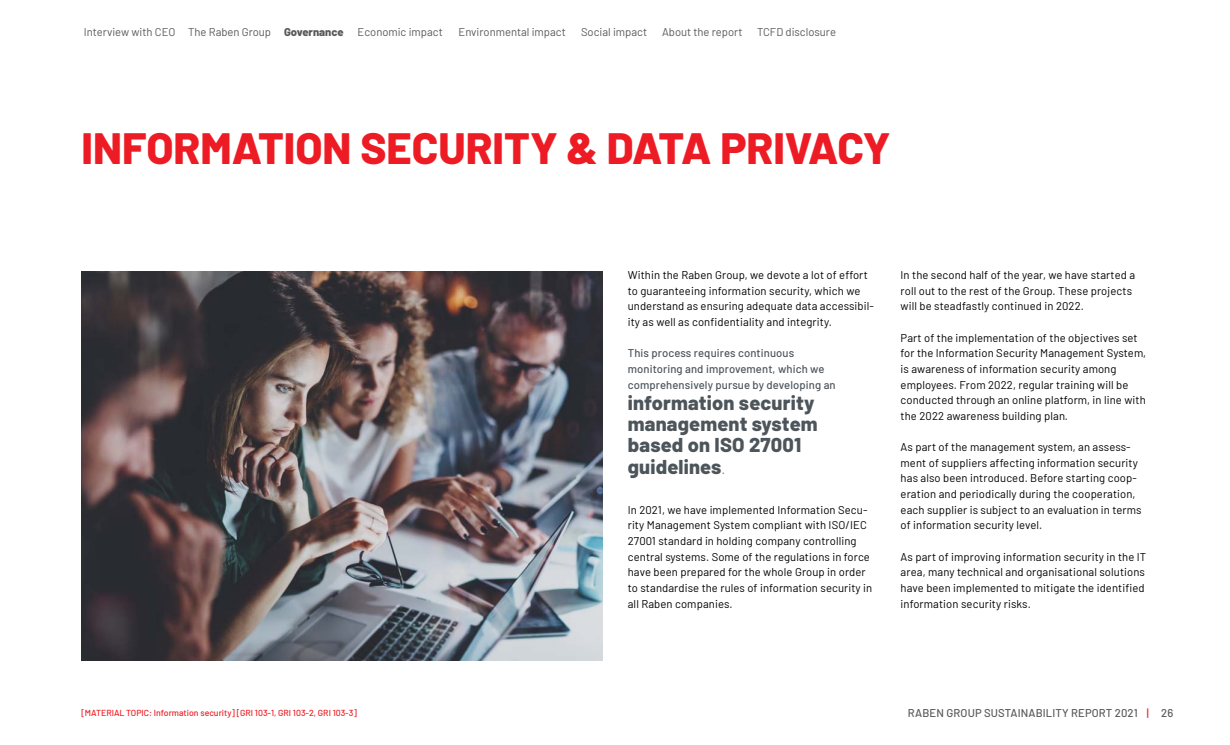
<style>
.page{position:relative;width:1230px;height:745px;background:#fff}
.page>*{position:absolute;margin:0;border:0;box-sizing:border-box;transform-origin:0 0}
.t1{font:800 43.75px "Barlow";color:#ed1c24}
.t2{font:800 20px/21.2px "Barlow";letter-spacing:.01em;color:#4d555b}
.t3{font:11.25px/15.6px "Barlow";letter-spacing:.01em;color:#000}
.t4{font:11.25px "Barlow";color:#58595b}
.t5{font:500 11.25px/15.6px "Barlow";letter-spacing:.01em;color:#4d555b}
.t6{font:500 11.25px "Barlow";letter-spacing:.01em;color:#58595b}
.t7{font:500 8.75px "Barlow";color:#ed1c24}
.s1{font-weight:800}
.s2{font-weight:400;font-size:11.25px}
.s3{color:#ed1c24}
</style>
<div class="page">
<img style="left:81px;top:271px;width:521px;height:389px">
<p class="t4" style="left:84px;top:24px;width:189px">Interview with CEO The Raben Group</p>
<p class="t4" style="left:581px;top:24px;width:68px">Social impact</p>
<p class="t4" style="left:284px;top:24px;width:160px"><span class="s1">Governance</span> Economic impact</p>
<p class="t4" style="left:458px;top:24px;width:109px">Environmental impact</p>
<p class="t4" style="left:662px;top:24px;width:82px">About the report</p>
<p class="t4" style="left:757px;top:24px;width:80px">TCFD disclosure</p>
<h1 class="t1" style="left:81px;top:120px;width:810px">INFORMATION SECURITY &amp; DATA PRIVACY</h1>
<p class="t7" style="left:81px;top:707px;width:277px">[MATERIAL TOPIC: Information security] [GRI 103-1, GRI 103-2, GRI 103-3]</p>
<p class="t3" style="left:628px;top:266px;width:248px">Within the Raben Group, we devote a lot of effort to guaranteeing information security, which we understand as ensuring adequate data accessibil&shy;ity as well as confidentiality and integrity.</p>
<p class="t5" style="left:628px;top:345px;width:209px">This process requires continuous monitoring and improvement, which we comprehensively pursue by developing an</p>
<h2 class="t2" style="left:628px;top:391px;width:191px">information security management system based on ISO 27001 guidelines<span class="s2">.</span></h2>
<p class="t3" style="left:628px;top:501px;width:246px">In 2021, we have implemented Information Secu&shy;rity Management System compliant with ISO/IEC 27001 standard in holding company controlling central systems. Some of the regulations in force have been prepared for the whole Group in order to standardise the rules of information security in all Raben companies.</p>
<p class="t3" style="left:900px;top:266px;width:236px">In the second half of the year, we have started a roll out to the rest of the Group. These projects will be steadfastly continued in 2022.</p>
<p class="t3" style="left:900px;top:329px;width:247px">Part of the implementation of the objectives set for the Information Security Management System, is awareness of information security among employees. From 2022, regular training will be conducted through an online platform, in line with the 2022 awareness building plan.</p>
<p class="t3" style="left:900px;top:438px;width:242px">As part of the management system, an assess&shy;ment of suppliers affecting information security has also been introduced. Before starting coop&shy;eration and periodically during the cooperation, each supplier is subject to an evaluation in terms of information security level.</p>
<p class="t3" style="left:900px;top:548px;width:247px">As part of improving information security in the IT area, many technical and organisational solutions have been implemented to mitigate the identified information security risks.</p>
<p class="t6" style="left:908px;top:705px;width:267px">RABEN GROUP SUSTAINABILITY REPORT 2021 <span class="s3">|</span> 26</p>
</div>
